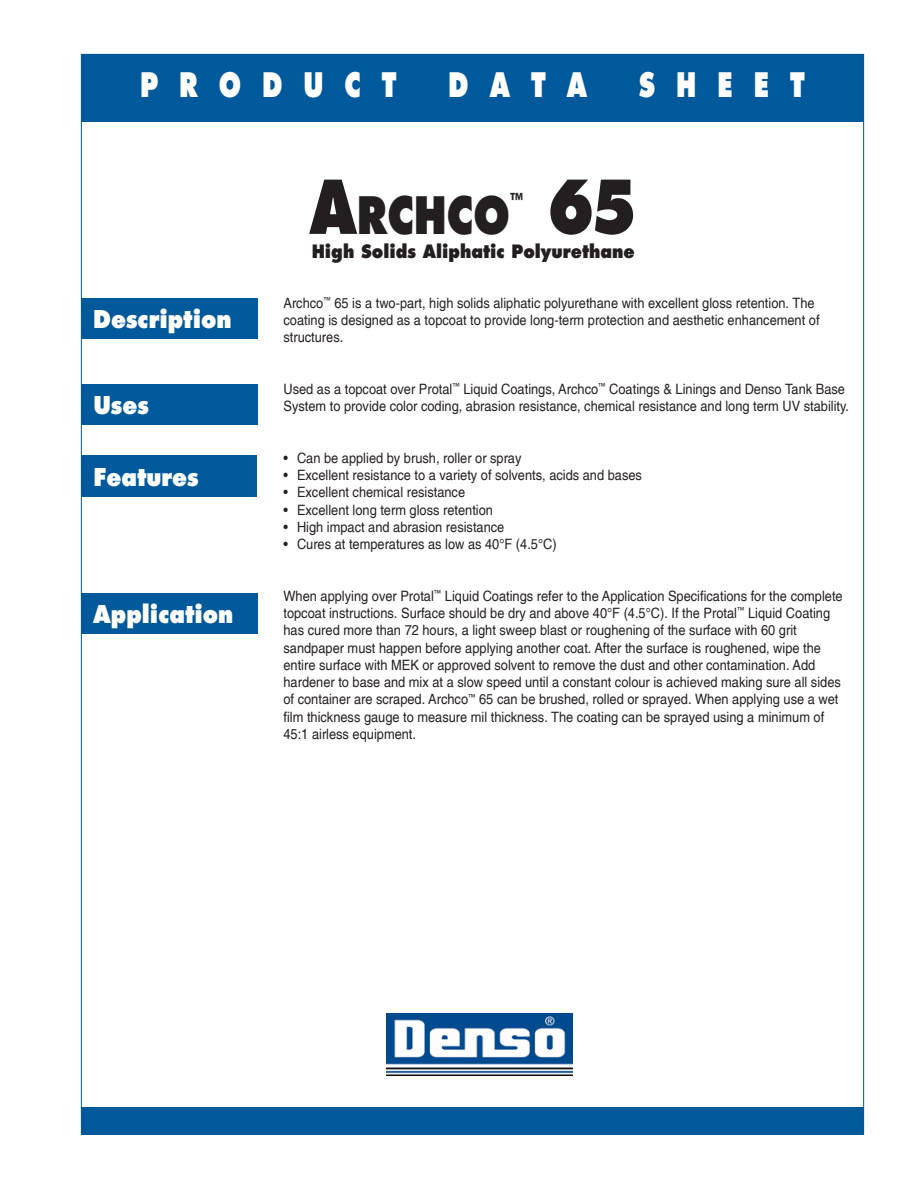
<style>
.page{position:relative;width:918px;height:1188px;background:#fff}
.page>*{position:absolute;margin:0;border:0;box-sizing:border-box;transform-origin:0 0}
.Headline{font:800 72px "Futura";color:#231f20;scale:.8 1}
.Headline-2{font:800 50.4px "Futura";color:#231f20;scale:.8 1}
.t1{font:800 33px "Futura";color:#fff;scale:.75 1}
.Subhead_1{font:800 24px "Futura";color:#fff;scale:.9 1}
.Subhead_2{font:800 18px "Futura";color:#231f20;scale:.9 1}
.Headline-3{font:800 17.55px "Futura";color:#231f20;scale:.8 1}
.Body_text{font:14.25px/17.2px "Helvetica";color:#231f20;scale:.9 1}
.s1{font-size:72px}
</style>
<div class="page">
<div style="left:81px;top:54px;width:783px;height:68px;background:#00599b"></div>
<div style="left:81px;top:1107px;width:783px;height:27px;background:#00599b"></div>
<div style="left:82px;top:298px;width:176px;height:41px;background:#00599b"></div>
<div style="left:82px;top:384px;width:176px;height:41px;background:#00599b"></div>
<div style="left:82px;top:456px;width:175px;height:41px;background:#00599b"></div>
<div style="left:82px;top:593px;width:176px;height:41px;background:#00599b"></div>
<img style="left:387px;top:1013px;width:185px;height:63px">
<h3 class="t1" style="left:140px;top:64px;width:343px">P R O D U C T</h3>
<h3 class="t1" style="left:448px;top:64px;width:187px">D A T A</h3>
<h3 class="t1" style="left:639px;top:64px;width:223px">S H E E T</h3>
<p class="Headline-2" style="left:310px;top:183px;width:252px"><span class="s1">A</span>RCHCO</p>
<p class="Headline-3" style="left:510px;top:188px;width:18px">™</p>
<p class="Headline" style="left:547px;top:161px;width:114px">65</p>
<p class="Subhead_1" style="left:93px;top:304px;width:156px">Description</p>
<p class="Subhead_1" style="left:93px;top:390px;width:63px">Uses</p>
<p class="Subhead_1" style="left:93px;top:462px;width:119px">Features</p>
<p class="Subhead_1" style="left:93px;top:599px;width:157px">Application</p>
<p class="Subhead_2" style="left:312px;top:240px;width:361px">High Solids Aliphatic Polyurethane</p>
<p class="Body_text" style="left:284px;top:295px;width:597px">Archco<sup>™</sup> 65 is a two-part, high solids aliphatic polyurethane with excellent gloss retention. The coating is designed as a topcoat to provide long-term protection and aesthetic enhancement of structures.</p>
<p class="Body_text" style="left:284px;top:381px;width:630px">Used as a topcoat over Protal<sup>™</sup> Liquid Coatings, Archco<sup>™</sup> Coatings &amp; Linings and Denso Tank Base<br>System to provide color coding, abrasion resistance, chemical resistance and long term UV stability.</p>
<p class="Body_text" style="left:284px;top:450px;width:266px">• Can be applied by brush, roller or spray</p>
<p class="Body_text" style="left:284px;top:468px;width:400px">• Excellent resistance to a variety of solvents, acids and bases</p>
<p class="Body_text" style="left:284px;top:485px;width:203px">• Excellent chemical resistance</p>
<p class="Body_text" style="left:284px;top:502px;width:234px">• Excellent long term gloss retention</p>
<p class="Body_text" style="left:284px;top:519px;width:247px">• High impact and abrasion resistance</p>
<p class="Body_text" style="left:284px;top:537px;width:305px">• Cures at temperatures as low as 40°F (4.5°C)</p>
<p class="Body_text" style="left:284px;top:588px;width:623px">When applying over Protal<sup>™</sup> Liquid Coatings refer to the Application Specifications for the complete topcoat instructions. Surface should be dry and above 40°F (4.5°C). If the Protal<sup>™</sup> Liquid Coating has cured more than 72 hours, a light sweep blast or roughening of the surface with 60 grit sandpaper must happen before applying another coat. After the surface is roughened, wipe the entire surface with MEK or approved solvent to remove the dust and other contamination. Add hardener to base and mix at a slow speed until a constant colour is achieved making sure all sides of container are scraped. Archco<sup>™</sup> 65 can be brushed, rolled or sprayed. When applying use a wet film thickness gauge to measure mil thickness. The coating can be sprayed using a minimum of 45:1 airless equipment.</p>
</div>
